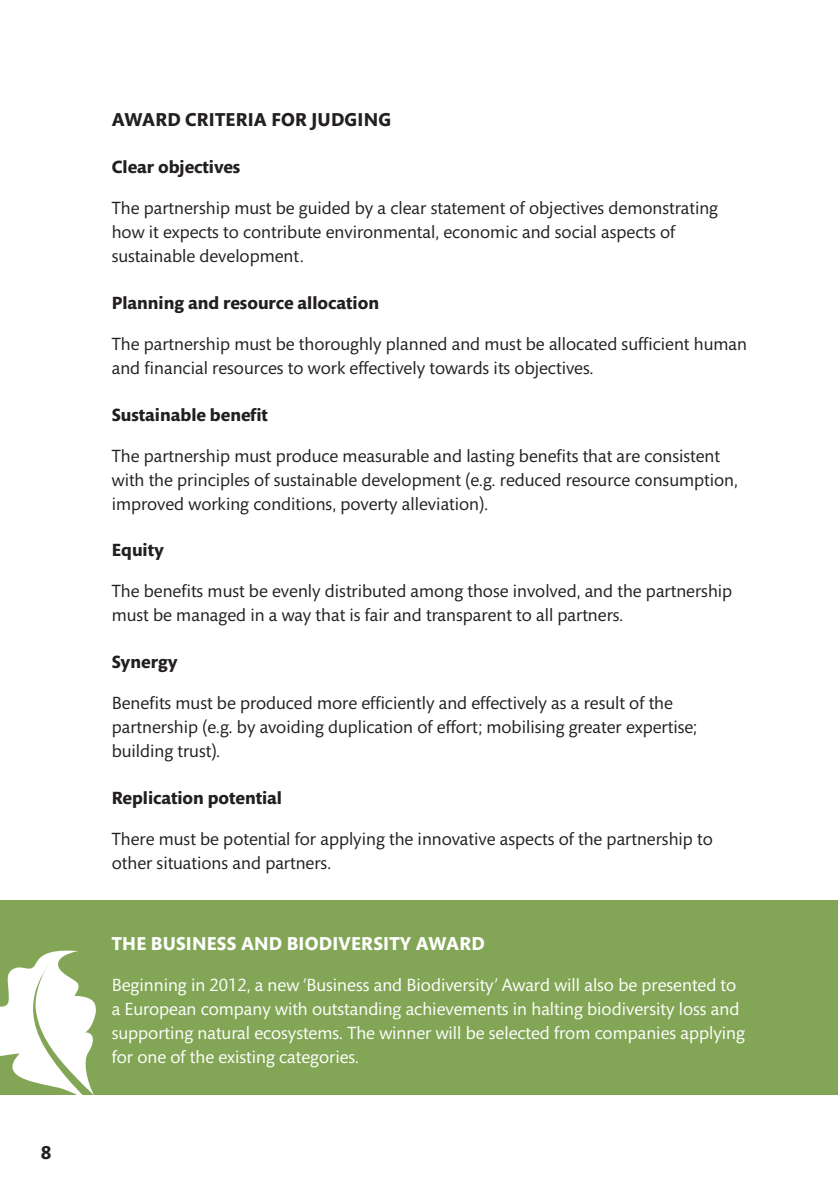
<style>
.page{position:relative;width:838px;height:1190px;background:#fff}
.page>*{position:absolute;margin:0;border:0;box-sizing:border-box;transform-origin:0 0}
.t1{font:700 19px "Mundo Sans";letter-spacing:.01em;color:#fff}
.t2{font:700 19px "Mundo Sans";letter-spacing:.01em;color:#231f20}
.t3{font:18px/24px "Mundo Sans";color:#231f20}
.t4{font:18px/24px "Mundo Sans";color:#fff}
.t5{font:700 18px "Mundo Sans";color:#231f20}
</style>
<div class="page">
<div style="left:0;top:900px;width:837px;height:195px;background:#83a656"></div>
<svg style="left:0;top:950px;width:96px;height:145px"></svg>
<p class="t2" style="left:41px;top:1141px;width:12px">8</p>
<p class="t2" style="left:112px;top:110px;width:45px">Award</p>
<p class="t2" style="left:185px;top:110px;width:23px">Criteria</p>
<p class="t2" style="left:271px;top:110px;width:13px">for</p>
<p class="t2" style="left:311px;top:110px;width:18px">Judgi</p>
<p class="t2" style="left:363px;top:110px;width:26px">ng</p>
<p class="t5" style="left:112px;top:157px;width:130px">Clear objectives</p>
<p class="t3" style="left:112px;top:196px;width:607px">The partnership must be guided by a clear statement of objectives demonstrating how it expects to contribute environmental, economic and social aspects of sustainable development.</p>
<p class="t5" style="left:112px;top:293px;width:269px">Planning and resource allocation</p>
<p class="t3" style="left:112px;top:332px;width:636px">The partnership must be thoroughly planned and must be allocated sufficient human and financial resources to work effectively towards its objectives.</p>
<p class="t5" style="left:112px;top:404px;width:158px">Sustainable benefit</p>
<p class="t3" style="left:112px;top:444px;width:627px">The partnership must produce measurable and lasting benefits that are consistent with the principles of sustainable development (e.g. reduced resource consumption, improved working conditions, poverty alleviation).</p>
<p class="t5" style="left:112px;top:540px;width:54px">Equity</p>
<p class="t3" style="left:112px;top:580px;width:622px">The benefits must be evenly distributed among those involved, and the partnership must be managed in a way that is fair and transparent to all partners.</p>
<p class="t5" style="left:112px;top:652px;width:67px">Synergy</p>
<p class="t3" style="left:112px;top:691px;width:586px">Benefits must be produced more efficiently and effectively as a result of the partnership (e.g. by avoiding duplication of effort; mobilising greater expertise; building trust).</p>
<p class="t5" style="left:112px;top:787px;width:172px">Replication potential</p>
<p class="t3" style="left:112px;top:827px;width:602px">There must be potential for applying the innovative aspects of the partnership to other situations and partners.</p>
<p class="t1" style="left:112px;top:932px;width:197px">The Business and Biodi</p>
<p class="t1" style="left:338px;top:932px;width:122px">versity Award</p>
<p class="t4" style="left:112px;top:973px;width:634px">Beginning in 2012, a new ‘Business and Biodiversity’ Award will also be presented to a European company with outstanding achievements in halting biodiversity loss and supporting natural ecosystems. The winner will be selected from companies applying for one of the existing categories.</p>
</div>
